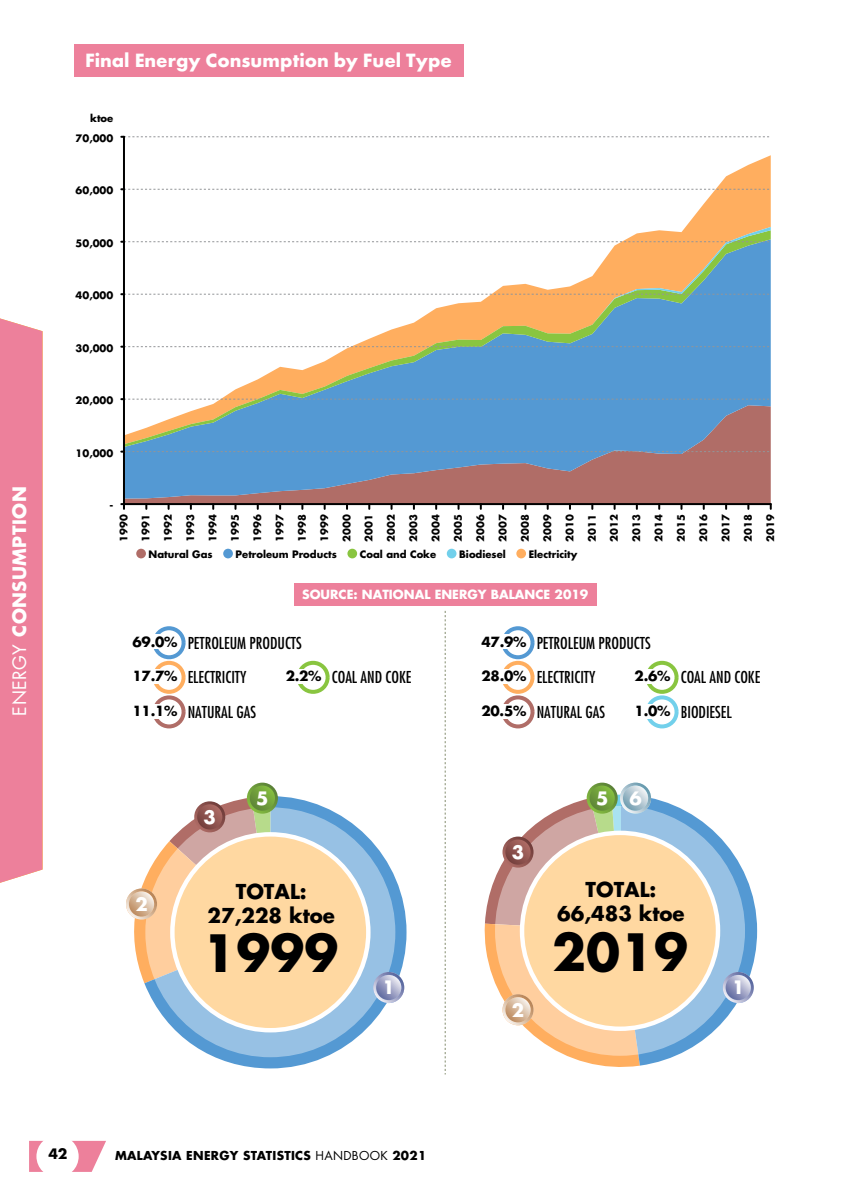
<style>
.page{position:relative;width:851px;height:1191px;background:#fff}
.page>*{position:absolute;margin:0;border:0;box-sizing:border-box;transform-origin:0 0}
.t1{font:700 50px "Futura";color:#000}
.t2{font:700 20px/24px "Futura";color:#000;text-align:center}
.t3{font:700 20px "Futura T";color:#fff}
.t4{font:700 18px "Futura Std";letter-spacing:.025em;color:#fff}
.t5{font:700 18px "Futura";color:#fff}
.t6{font:condensed 16px/34.6px "Futura";color:#000}
.t7{font:700 14px "Futura Std";color:#000}
.t8{font:700 13.6px "Futura";color:#000}
.t9{font:700 12.4px "Futura";color:#fff}
.t10{font:700 12px "Futura Std";letter-spacing:.025em;color:#000}
.t11{font:700 10px "Futura";color:#000}
.s1{font-weight:400}
.s2{font-weight:700;font-stretch:normal;font-size:13.6px}
</style>
<div class="page">
<div style="left:0;top:318px;width:43px;height:565px;background:#ed809b"></div>
<svg style="left:29px;top:1140px;width:77px;height:31px"></svg>
<div style="left:36px;top:1135px;width:43px;height:42px;background:#fff;border-radius:50%"></div>
<svg style="left:484px;top:794px;width:273px;height:273px"></svg>
<svg style="left:126px;top:882px;width:18px;height:100px"></svg>
<svg style="left:144px;top:796px;width:262px;height:272px"></svg>
<svg style="left:685px;top:155px;width:85px;height:72px;fill:#ffae5f"></svg>
<div style="left:125px;top:498px;width:645px;height:5px;background:#b06d67"></div>
<svg style="left:125px;top:447px;width:645px;height:51px;background:#83829b"></svg>
<svg style="left:125px;top:227px;width:645px;height:217px"></svg>
<hr style="left:123px;top:137px;width:2px;height:367px;background:#000">
<svg style="left:121px;top:450px;width:649px;height:2px"></svg>
<svg style="left:121px;top:398px;width:649px;height:2px"></svg>
<svg style="left:121px;top:346px;width:649px;height:2px"></svg>
<svg style="left:121px;top:293px;width:649px;height:2px"></svg>
<svg style="left:121px;top:241px;width:649px;height:2px"></svg>
<svg style="left:121px;top:188px;width:649px;height:2px"></svg>
<svg style="left:121px;top:136px;width:649px;height:2px"></svg>
<hr style="left:124px;top:503px;width:646px;height:2px;background:#000">
<svg style="left:121px;top:503px;width:4px;height:6px"></svg>
<div style="left:136px;top:549px;width:10px;height:9px;background:#b06d67;border-radius:50%"></div>
<div style="left:223px;top:549px;width:10px;height:9px;background:#5499d3;border-radius:50%"></div>
<div style="left:516px;top:549px;width:10px;height:9px;background:#ffae5f;border-radius:50%"></div>
<div style="left:347px;top:549px;width:10px;height:9px;background:#89c540;border-radius:50%"></div>
<div style="left:446px;top:549px;width:10px;height:9px;background:#72d0eb;border-radius:50%"></div>
<div style="left:294px;top:583px;width:302px;height:23px;background:#ed809b"></div>
<svg style="left:444px;top:611px;width:1px;height:463px"></svg>
<svg style="left:145px;top:807px;width:250px;height:250px;background:#b0c1cf"></svg>
<svg style="left:126px;top:888px;width:31px;height:31px"></svg>
<svg style="left:129px;top:891px;width:25px;height:25px"></svg>
<svg style="left:373px;top:972px;width:31px;height:31px"></svg>
<svg style="left:376px;top:975px;width:25px;height:25px"></svg>
<svg style="left:194px;top:801px;width:31px;height:31px"></svg>
<svg style="left:197px;top:804px;width:25px;height:25px"></svg>
<svg style="left:247px;top:782px;width:31px;height:31px"></svg>
<svg style="left:250px;top:785px;width:25px;height:25px"></svg>
<div style="left:170px;top:832px;width:200px;height:200px;background:#fff;border-radius:50%"></div>
<div style="left:174px;top:836px;width:192px;height:192px;background:#ffd8a1;border-radius:50%"></div>
<svg style="left:495px;top:806px;width:250px;height:249px;background:#c0c0c1"></svg>
<svg style="left:519px;top:830px;width:201px;height:201px"></svg>
<div style="left:524px;top:835px;width:191px;height:191px;background:#ffd8a1;border-radius:50%"></div>
<div style="left:152px;top:661px;width:33px;height:33px;border:4px solid #ffae5f;border-radius:50%"></div>
<div style="left:152px;top:626px;width:33px;height:33px;border:4px solid #5499d3;border-radius:50%"></div>
<div style="left:152px;top:695px;width:33px;height:33px;border:4px solid #b06d67;border-radius:50%"></div>
<div style="left:146px;top:704px;width:17px;height:14px;background:#fff"></div>
<div style="left:296px;top:661px;width:33px;height:33px;border:4px solid #89c540;border-radius:50%"></div>
<div style="left:290px;top:669px;width:17px;height:14px;background:#fff"></div>
<div style="left:501px;top:626px;width:33px;height:33px;border:4px solid #5499d3;border-radius:50%"></div>
<div style="left:495px;top:635px;width:17px;height:14px;background:#fff"></div>
<div style="left:501px;top:661px;width:33px;height:33px;border:4px solid #ffae5f;border-radius:50%"></div>
<div style="left:495px;top:669px;width:17px;height:14px;background:#fff"></div>
<div style="left:501px;top:695px;width:33px;height:33px;border:4px solid #b06d67;border-radius:50%"></div>
<div style="left:495px;top:704px;width:17px;height:14px;background:#fff"></div>
<div style="left:645px;top:661px;width:33px;height:33px;border:4px solid #89c540;border-radius:50%"></div>
<div style="left:639px;top:669px;width:17px;height:14px;background:#fff"></div>
<div style="left:645px;top:695px;width:33px;height:33px;border:4px solid #72d0eb;border-radius:50%"></div>
<div style="left:639px;top:704px;width:17px;height:14px;background:#fff"></div>
<div style="left:146px;top:635px;width:17px;height:14px;background:#fff"></div>
<div style="left:146px;top:669px;width:17px;height:14px;background:#fff"></div>
<svg style="left:722px;top:972px;width:31px;height:31px"></svg>
<svg style="left:725px;top:975px;width:25px;height:25px"></svg>
<svg style="left:586px;top:782px;width:31px;height:31px"></svg>
<svg style="left:589px;top:785px;width:25px;height:25px"></svg>
<svg style="left:620px;top:782px;width:31px;height:31px"></svg>
<svg style="left:623px;top:785px;width:25px;height:25px"></svg>
<svg style="left:502px;top:836px;width:31px;height:31px"></svg>
<svg style="left:505px;top:839px;width:25px;height:25px"></svg>
<svg style="left:502px;top:994px;width:31px;height:31px"></svg>
<svg style="left:505px;top:997px;width:25px;height:25px"></svg>
<div style="left:74px;top:44px;width:389px;height:33px;background:#ed809b"></div>
<h3 class="t4" style="left:8px;top:715px;width:230px;rotate:-90deg"><span class="s1">ENERGY</span> CONSUMPTION</h3>
<h2 class="t3" style="left:85px;top:49px;width:368px">Final Energy Consumption by Fuel Type</h2>
<p class="t11" style="left:90px;top:111px;width:25px">ktoe</p>
<p class="t11" style="left:76px;top:131px;width:39px">70,000</p>
<p class="t11" style="left:76px;top:184px;width:39px">60,000</p>
<p class="t11" style="left:76px;top:236px;width:39px">50,000</p>
<p class="t11" style="left:76px;top:288px;width:39px">40,000</p>
<p class="t11" style="left:76px;top:341px;width:39px">30,000</p>
<p class="t11" style="left:76px;top:393px;width:39px">20,000</p>
<p class="t11" style="left:76px;top:446px;width:39px">10,000</p>
<p class="t11" style="left:109px;top:498px;width:5px">-</p>
<p class="t11" style="left:117px;top:541px;width:29px;rotate:-90deg">1990</p>
<p class="t11" style="left:139px;top:541px;width:29px;rotate:-90deg">1991</p>
<p class="t11" style="left:161px;top:541px;width:29px;rotate:-90deg">1992</p>
<p class="t11" style="left:183px;top:541px;width:29px;rotate:-90deg">1993</p>
<p class="t11" style="left:206px;top:541px;width:29px;rotate:-90deg">1994</p>
<p class="t11" style="left:228px;top:542px;width:29px;rotate:-90deg">1995</p>
<p class="t11" style="left:250px;top:541px;width:29px;rotate:-90deg">1996</p>
<p class="t11" style="left:273px;top:541px;width:29px;rotate:-90deg">1997</p>
<p class="t11" style="left:295px;top:541px;width:29px;rotate:-90deg">1998</p>
<p class="t11" style="left:317px;top:541px;width:29px;rotate:-90deg">1999</p>
<p class="t11" style="left:339px;top:541px;width:29px;rotate:-90deg">2000</p>
<p class="t11" style="left:362px;top:541px;width:29px;rotate:-90deg">2001</p>
<p class="t11" style="left:384px;top:541px;width:29px;rotate:-90deg">2002</p>
<p class="t11" style="left:406px;top:541px;width:29px;rotate:-90deg">2003</p>
<p class="t11" style="left:429px;top:541px;width:29px;rotate:-90deg">2004</p>
<p class="t11" style="left:451px;top:542px;width:29px;rotate:-90deg">2005</p>
<p class="t11" style="left:473px;top:541px;width:29px;rotate:-90deg">2006</p>
<p class="t11" style="left:495px;top:541px;width:29px;rotate:-90deg">2007</p>
<p class="t11" style="left:518px;top:541px;width:29px;rotate:-90deg">2008</p>
<p class="t11" style="left:540px;top:541px;width:29px;rotate:-90deg">2009</p>
<p class="t11" style="left:562px;top:541px;width:29px;rotate:-90deg">2010</p>
<p class="t11" style="left:585px;top:541px;width:29px;rotate:-90deg">2011</p>
<p class="t11" style="left:607px;top:541px;width:29px;rotate:-90deg">2012</p>
<p class="t11" style="left:629px;top:541px;width:29px;rotate:-90deg">2013</p>
<p class="t11" style="left:651px;top:541px;width:29px;rotate:-90deg">2014</p>
<p class="t11" style="left:674px;top:542px;width:29px;rotate:-90deg">2015</p>
<p class="t11" style="left:696px;top:541px;width:29px;rotate:-90deg">2016</p>
<p class="t11" style="left:718px;top:541px;width:29px;rotate:-90deg">2017</p>
<p class="t11" style="left:741px;top:541px;width:29px;rotate:-90deg">2018</p>
<p class="t11" style="left:763px;top:541px;width:29px;rotate:-90deg">2019</p>
<p class="t11" style="left:149px;top:547px;width:65px">Natural Gas</p>
<p class="t11" style="left:235px;top:547px;width:103px">Petroleum Products</p>
<p class="t11" style="left:360px;top:547px;width:78px">Coal and Coke</p>
<p class="t11" style="left:459px;top:547px;width:48px">Biodiesel</p>
<p class="t11" style="left:528px;top:547px;width:50px">Electricity</p>
<p class="t9" style="left:302px;top:586px;width:288px">SOURCE: NATIONAL ENERGY BALANCE 2019</p>
<h3 class="t8" style="left:132px;top:632px;width:46px">69.0%</h3>
<h3 class="t8" style="left:132px;top:667px;width:46px">17.7%</h3>
<h3 class="t6" style="left:188px;top:625px;width:115px">PETROLEUM PRODUCTS</h3>
<h3 class="t6" style="left:188px;top:660px;width:60px">ELECTRICITY</h3>
<h3 class="t6" style="left:285px;top:660px;width:127px"><span class="s2">2.2%</span> COAL AND COKE</h3>
<h3 class="t6" style="left:132px;top:694px;width:125px"><span class="s2">11.1%</span> NATURAL GAS</h3>
<h3 class="t6" style="left:481px;top:625px;width:171px"><span class="s2">47.9%</span> PETROLEUM PRODUCTS<br><span class="s2">28.0%</span> ELECTRICITY<br><span class="s2">20.5%</span> NATURAL GAS</h3>
<h3 class="t6" style="left:634px;top:660px;width:127px"><span class="s2">2.6%</span> COAL AND COKE<br><span class="s2">1.0%</span> BIODIESEL</h3>
<h3 class="t5" style="left:256px;top:785px;width:14px">5</h3>
<h3 class="t5" style="left:596px;top:785px;width:47px">5 6</h3>
<h3 class="t5" style="left:203px;top:804px;width:14px">3</h3>
<h3 class="t5" style="left:511px;top:839px;width:14px">3</h3>
<h3 class="t5" style="left:135px;top:891px;width:14px">2</h3>
<h2 class="t2" style="left:207px;top:878px;width:129px">TOTAL:<br>27,228 ktoe</h2>
<h1 class="t1" style="left:202px;top:918px;width:137px">1999</h1>
<h2 class="t2" style="left:557px;top:877px;width:129px">TOTAL:<br>66,483 ktoe</h2>
<h1 class="t1" style="left:552px;top:917px;width:137px">2019</h1>
<h3 class="t5" style="left:382px;top:975px;width:14px">1</h3>
<h3 class="t5" style="left:732px;top:975px;width:14px">1</h3>
<h3 class="t5" style="left:512px;top:997px;width:14px">2</h3>
<h3 class="t7" style="left:48px;top:1144px;width:21px">42</h3>
<p class="t10" style="left:115px;top:1147px;width:312px">MALAYSIA ENERGY STATISTICS <span class="s1">HANDBOOK</span> 2021</p>
</div>
